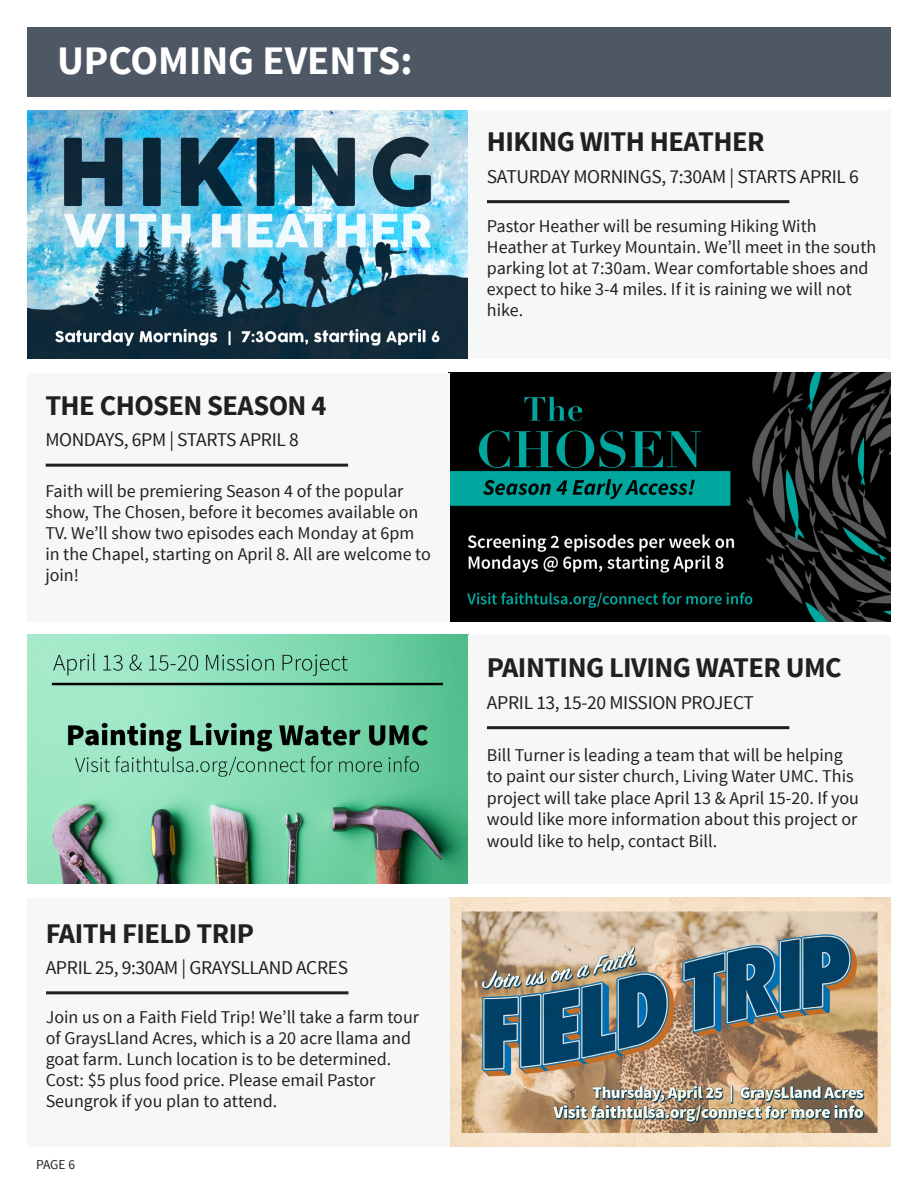
<style>
.page{position:relative;width:918px;height:1188px;background:#fff}
.page>*{position:absolute;margin:0;border:0;box-sizing:border-box;transform-origin:0 0}
.t1{font:700 40.5px "Source Sans Pro";color:#fff}
.t2{font:700 28.5px "Source Sans Pro";letter-spacing:-.02em;color:#231f20}
.t3{font:19.5px "Source Sans Pro";letter-spacing:-.02em;color:#231f20}
.t4{font:18px/21px "Source Sans Pro";color:#231f20}
.t5{font:13.5px "Source Sans Pro";color:#231f20}
</style>
<div class="page">
<img style="left:27px;top:110px;width:441px;height:249px">
<div style="left:469px;top:110px;width:422px;height:249px;background:#f6f7f7"></div>
<hr style="left:487px;top:200px;width:302px;height:3px;background:#231f20">
<div style="left:27px;top:27px;width:864px;height:69px;background:#4e5865"></div>
<img style="left:27px;top:635px;width:441px;height:248px">
<div style="left:469px;top:635px;width:422px;height:248px;background:#f6f7f7"></div>
<hr style="left:487px;top:726px;width:302px;height:3px;background:#231f20">
<img style="left:450px;top:373px;width:441px;height:248px">
<div style="left:27px;top:373px;width:422px;height:248px;background:#f6f7f7"></div>
<hr style="left:46px;top:464px;width:302px;height:3px;background:#231f20">
<img style="left:450px;top:898px;width:441px;height:248px">
<div style="left:27px;top:898px;width:422px;height:248px;background:#f6f7f7"></div>
<hr style="left:46px;top:991px;width:302px;height:3px;background:#231f20">
<h1 class="t1" style="left:57px;top:34px;width:357px">UPCOMING EVENTS:</h1>
<h2 class="t2" style="left:45px;top:387px;width:283px">THE CHOSEN SEASON 4</h2>
<p class="t3" style="left:45px;top:428px;width:255px">MONDAYS, 6PM | STARTS APRIL 8</p>
<p class="t4" style="left:45px;top:481px;width:387px">Faith will be premiering Season 4 of the popular show, The Chosen, before it becomes available on TV. We’ll show two episodes each Monday at 6pm in the Chapel, starting on April 8. All are welcome to join!</p>
<h2 class="t2" style="left:46px;top:915px;width:210px">FAITH FIELD TRIP</h2>
<p class="t3" style="left:46px;top:956px;width:304px">APRIL 25, 9:30AM | GRAYSLLAND ACRES</p>
<p class="t4" style="left:46px;top:1007px;width:375px">Join us on a Faith Field Trip! We’ll take a farm tour of GraysLland Acres, which is a 20 acre llama and goat farm. Lunch location is to be determined.<br>Cost: $5 plus food price. Please email Pastor Seungrok if you plan to attend.</p>
<p class="t5" style="left:36px;top:1156px;width:41px">PAGE 6</p>
<h2 class="t2" style="left:487px;top:123px;width:279px">HIKING WITH HEATHER</h2>
<p class="t3" style="left:487px;top:164px;width:374px">SATURDAY MORNINGS, 7:30AM | STARTS APRIL 6</p>
<p class="t4" style="left:487px;top:215px;width:391px">Pastor Heather will be resuming Hiking With Heather at Turkey Mountain. We’ll meet in the south parking lot at 7:30am. Wear comfortable shoes and expect to hike 3-4 miles. If it is raining we will not hike.</p>
<h2 class="t2" style="left:487px;top:649px;width:356px">PAINTING LIVING WATER UMC</h2>
<p class="t3" style="left:487px;top:690px;width:269px">APRIL 13, 15-20 MISSION PROJECT</p>
<p class="t4" style="left:487px;top:744px;width:374px;line-height:21.6px">Bill Turner is leading a team that will be helping to paint our sister church, Living Water UMC. This project will take place April 13 &amp; April 15-20. If you would like more information about this project or would like to help, contact Bill.</p>
</div>
